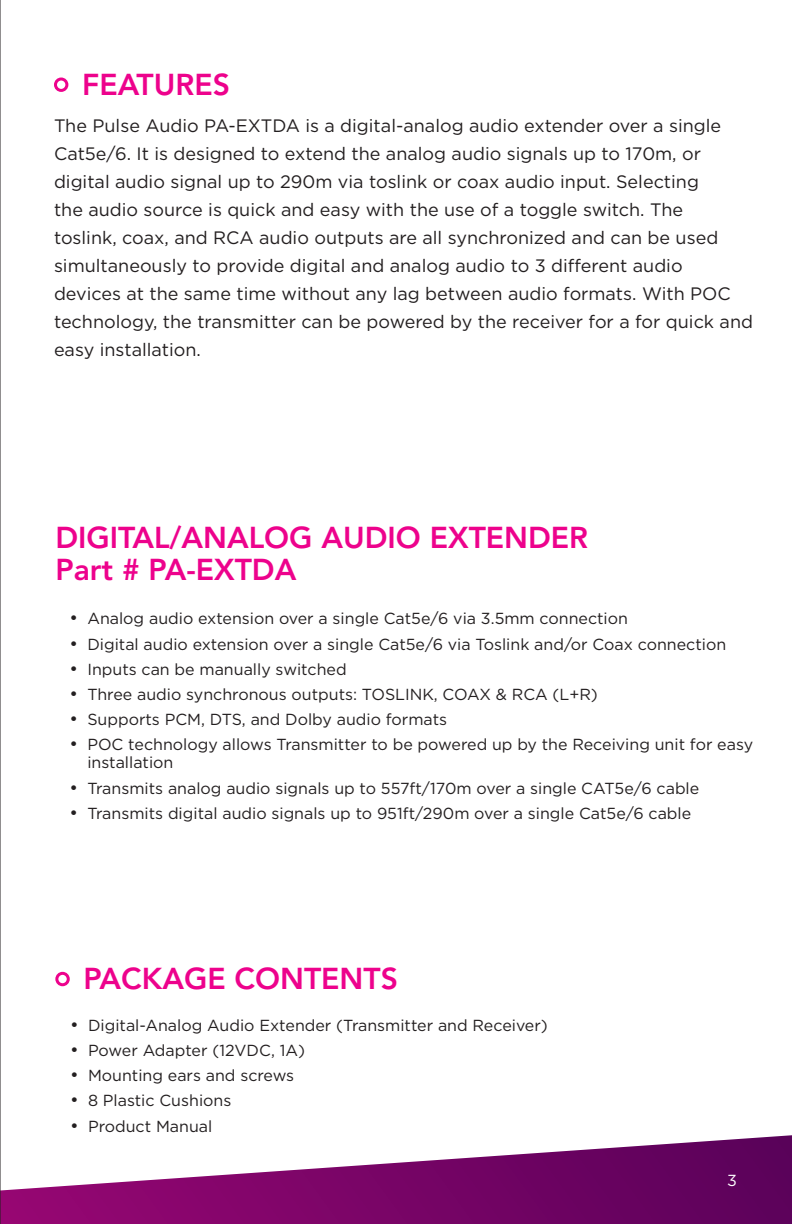
<style>
.page{position:relative;width:792px;height:1224px;background:#fff}
.page>*{position:absolute;margin:0;border:0;box-sizing:border-box;transform-origin:0 0}
.Pulse_FeaturesTab{font:800 30px "Avenir LT Std";color:#ed028c}
.Pulse_ManualBasicPar{font:18px/28px "Gotham";color:#231f20}
.t1{font:16px/18px "Gotham";color:#231f20}
.t2{font:16px "Gotham";color:#fff}
.s1{font-size:18px}
</style>
<div class="page">
<svg style="left:1px;top:1135px;width:791px;height:89px"></svg>
<hr style="left:0;top:0;width:1px;height:1224px;background:#231f20">
<div style="left:54px;top:78px;width:14px;height:14px;border:3px solid #ed028c;border-radius:50%"></div>
<div style="left:55px;top:972px;width:15px;height:14px;border:3px solid #ed028c;border-radius:50%"></div>
<p class="Pulse_FeaturesTab" style="left:82px;top:67px;width:149px">FEATURES</p>
<p class="Pulse_ManualBasicPar" style="left:54px;top:112px;width:701px">The Pulse Audio PA-EXTDA is a digital-analog audio extender over a single Cat5e/6. It is designed to extend the analog audio signals up to 170m, or digital audio signal up to 290m via toslink or coax audio input. Selecting<br>the audio source is quick and easy with the use of a toggle switch. The<br>toslink, coax, and RCA audio outputs are all synchronized and can be used simultaneously to provide digital and analog audio to 3 different audio devices at the same time without any lag between audio formats. With POC technology, the transmitter can be powered by the receiver for a for quick and easy installation.</p>
<p class="Pulse_FeaturesTab" style="left:55px;top:520px;width:534px">DIGITAL/ANALOG AUDIO EXTENDER</p>
<p class="Pulse_FeaturesTab" style="left:55px;top:552px;width:243px">Part # PA-EXTDA</p>
<p class="t1" style="left:69px;top:609px;width:560px"><span class="s1">•</span> Analog audio extension over a single Cat5e/6 via 3.5mm connection</p>
<p class="t1" style="left:69px;top:635px;width:658px"><span class="s1">•</span> Digital audio extension over a single Cat5e/6 via Toslink and/or Coax connection</p>
<p class="t1" style="left:69px;top:660px;width:279px"><span class="s1">•</span> Inputs can be manually switched</p>
<p class="t1" style="left:69px;top:685px;width:530px"><span class="s1">•</span> Three audio synchronous outputs: TOSLINK, COAX &amp; RCA (L+R)</p>
<p class="t1" style="left:69px;top:710px;width:379px"><span class="s1">•</span> Supports PCM, DTS, and Dolby audio formats</p>
<p class="t1" style="left:87px;top:735px;width:667px;text-indent:-18px"><span class="s1">•</span> POC technology allows Transmitter to be powered up by the Receiving unit for easy installation</p>
<p class="t1" style="left:69px;top:779px;width:631px"><span class="s1">•</span> Transmits analog audio signals up to 557ft/170m over a single CAT5e/6 cable</p>
<p class="t1" style="left:69px;top:804px;width:623px"><span class="s1">•</span> Transmits digital audio signals up to 951ft/290m over a single Cat5e/6 cable</p>
<p class="Pulse_FeaturesTab" style="left:84px;top:961px;width:316px">PACKAGE CONTENTS</p>
<p class="t1" style="left:70px;top:1016px;width:479px"><span class="s1">•</span> Digital-Analog Audio Extender (Transmitter and Receiver)</p>
<p class="t1" style="left:70px;top:1041px;width:237px"><span class="s1">•</span> Power Adapter (12VDC, 1A)</p>
<p class="t1" style="left:70px;top:1066px;width:226px"><span class="s1">•</span> Mounting ears and screws</p>
<p class="t1" style="left:70px;top:1091px;width:163px"><span class="s1">•</span> 8 Plastic Cushions</p>
<p class="t1" style="left:70px;top:1117px;width:144px"><span class="s1">•</span> Product Manual</p>
<p class="t2" style="left:727px;top:1170px;width:11px">3</p>
</div>
